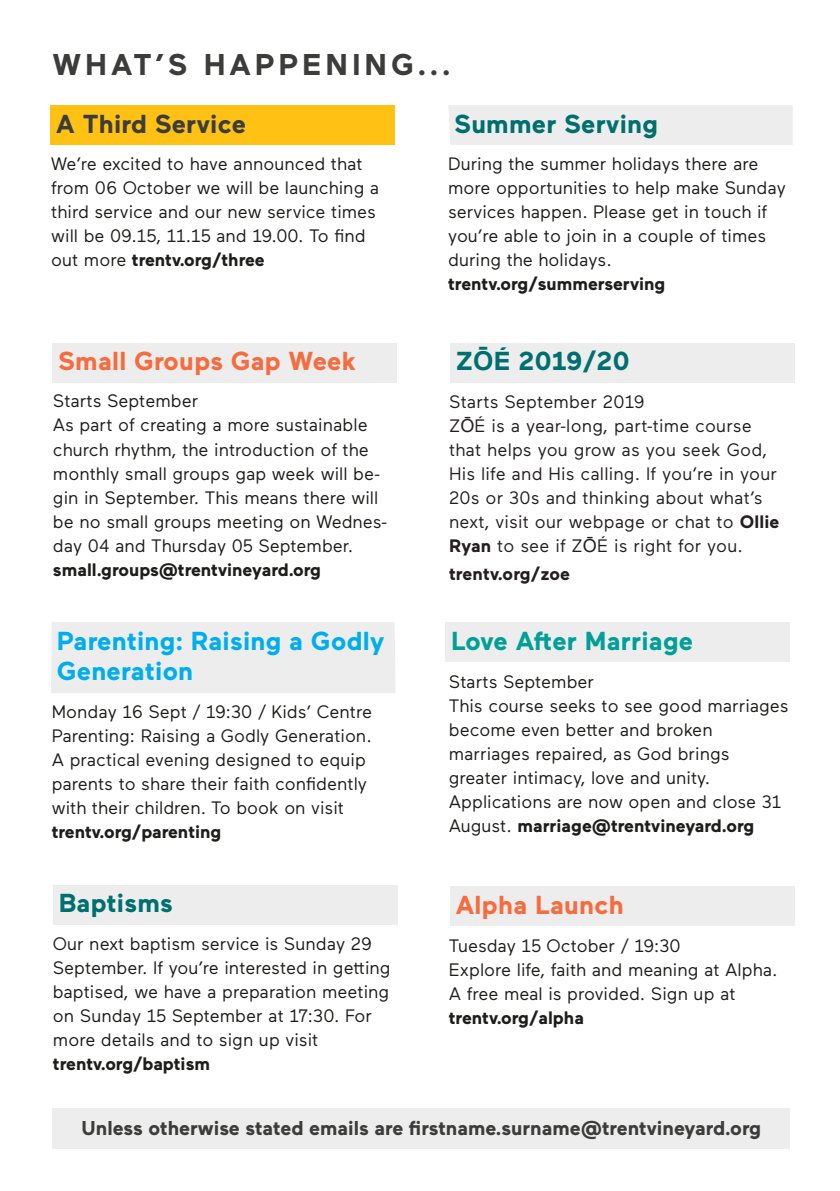
<style>
.page{position:relative;width:840px;height:1191px;background:#fff}
.page>*{position:absolute;margin:0;border:0;box-sizing:border-box;transform-origin:0 0}
.t1{font:700 30px "Maax";letter-spacing:.13em;color:#3c3c3b}
.t2{font:700 26px "Maax";letter-spacing:.01em;color:#00aeef}
.t3{font:700 26px "Maax";letter-spacing:.01em;color:#006f6f}
.t4{font:700 26px "Maax";letter-spacing:.01em;color:#f66c3e}
.t5{font:700 26px "Maax";letter-spacing:.01em;color:#009f98}
.t6{font:700 26px "Maax";letter-spacing:.01em;color:#3c3c3b}
.t7{font:700 20px "Maax";color:#3c3c3b}
.t8{font:18px/24px "Maax";color:#1d1d1b}
.t9{font:18px/24px "Maax";letter-spacing:.01em;color:#231f20}
.t10{font:700 18px "Maax";color:#1d1d1b}
.t11{font:700 18px "Maax";letter-spacing:.01em;color:#231f20}
.s1{font-weight:700}
.s2{font-family:"Arial"}
</style>
<div class="page">
<div style="left:52px;top:1107px;width:737px;height:41px;background:#ededed"></div>
<div style="left:448px;top:105px;width:344px;height:40px;background:#ededed"></div>
<div style="left:445px;top:622px;width:344px;height:40px;background:#ededed"></div>
<div style="left:450px;top:343px;width:344px;height:39px;background:#ededed"></div>
<div style="left:51px;top:622px;width:344px;height:71px;background:#ededed"></div>
<div style="left:53px;top:884px;width:344px;height:40px;background:#ededed"></div>
<div style="left:51px;top:105px;width:344px;height:40px;background:#ffc214"></div>
<div style="left:450px;top:886px;width:344px;height:40px;background:#ededed"></div>
<div style="left:52px;top:343px;width:344px;height:39px;background:#ededed"></div>
<p class="t1" style="left:52px;top:44px;width:399px">WHAT’S HAPPENING...</p>
<p class="t6" style="left:56px;top:107px;width:191px">A Third Service</p>
<p class="t8" style="left:51px;top:151px;width:329px">We’re excited to have announced that from 06 October we will be launching a third service and our new service times will be 09.15, 11.15 and 19.00. To find out more <span class="s1">trentv.org/three</span></p>
<p class="t4" style="left:58px;top:344px;width:299px">Small Groups Gap Week</p>
<p class="t8" style="left:53px;top:388px;width:147px">Starts September</p>
<p class="t8" style="left:53px;top:412px;width:335px">As part of creating a more sustainable church rhythm, the introduction of the monthly small groups gap week will be&shy;gin in September. This means there will be no small groups meeting on Wednes&shy;day 04 and Thursday 05 September.</p>
<p class="t10" style="left:53px;top:557px;width:269px">small.groups@trentvineyard.org</p>
<p class="t2" style="left:57px;top:623px;width:329px">Parenting: Raising a Godly</p>
<p class="t2" style="left:57px;top:653px;width:138px">Generation</p>
<p class="t8" style="left:52px;top:699px;width:321px">Monday 16 Sept / 19:30 / Kids’ Centre</p>
<p class="t8" style="left:52px;top:723px;width:321px">Parenting: Raising a Godly Generation.<br>A practical evening designed to equip parents to share their faith confidently with their children. To book on visit</p>
<p class="t10" style="left:52px;top:820px;width:171px">trentv.org/parenting</p>
<p class="t3" style="left:59px;top:886px;width:116px">Baptisms</p>
<p class="t8" style="left:53px;top:931px;width:339px">Our next baptism service is Sunday 29<br>September. If you’re interested in getting baptised, we have a preparation meeting on Sunday 15 September at 17:30. For more details and to sign up visit</p>
<p class="t10" style="left:53px;top:1052px;width:158px">trentv.org/baptism</p>
<p class="t3" style="left:454px;top:106px;width:205px">Summer Serving</p>
<p class="t8" style="left:448px;top:151px;width:339px">During the summer holidays there are more opportunities to help make Sunday services happen. Please get in touch if you’re able to join in a couple of times during the holidays.</p>
<p class="t10" style="left:448px;top:272px;width:219px">trentv.org/summerserving</p>
<p class="t3" style="left:455px;top:344px;width:175px">Z<span class="s2">Ō</span>É 2019/20</p>
<p class="t9" style="left:448px;top:389px;width:197px">Starts September 2019</p>
<p class="t9" style="left:448px;top:413px;width:332px">Z<span class="s2">Ō</span>É is a year-long, part-time course that helps you grow as you seek God, His life and His calling. If you’re in your 20s or 30s and thinking about what’s next, visit our webpage or chat to <span class="s1">Ollie Ryan</span> to see if Z<span class="s2">Ō</span>É is right for you.</p>
<p class="t11" style="left:448px;top:562px;width:122px">trentv.org/zoe</p>
<p class="t5" style="left:451px;top:623px;width:243px">Love After Marriage</p>
<p class="t8" style="left:448px;top:668px;width:341px">Starts September<br>This course seeks to see good marriages become even better and broken marriages repaired, as God brings greater intimacy, love and unity.<br>Applications are now open and close 31<br>August. <span class="s1">marriage@trentvineyard.org</span></p>
<p class="t4" style="left:455px;top:887px;width:169px">Alpha Launch</p>
<p class="t8" style="left:448px;top:932px;width:233px">Tuesday 15 October / 19:30</p>
<p class="t8" style="left:448px;top:956px;width:330px">Explore life, faith and meaning at Alpha.<br>A free meal is provided. Sign up at</p>
<p class="t10" style="left:448px;top:1005px;width:136px">trentv.org/alpha</p>
<p class="t7" style="left:82px;top:1114px;width:680px">Unless otherwise stated emails are firstname.surname@trentvineyard.org</p>
</div>
